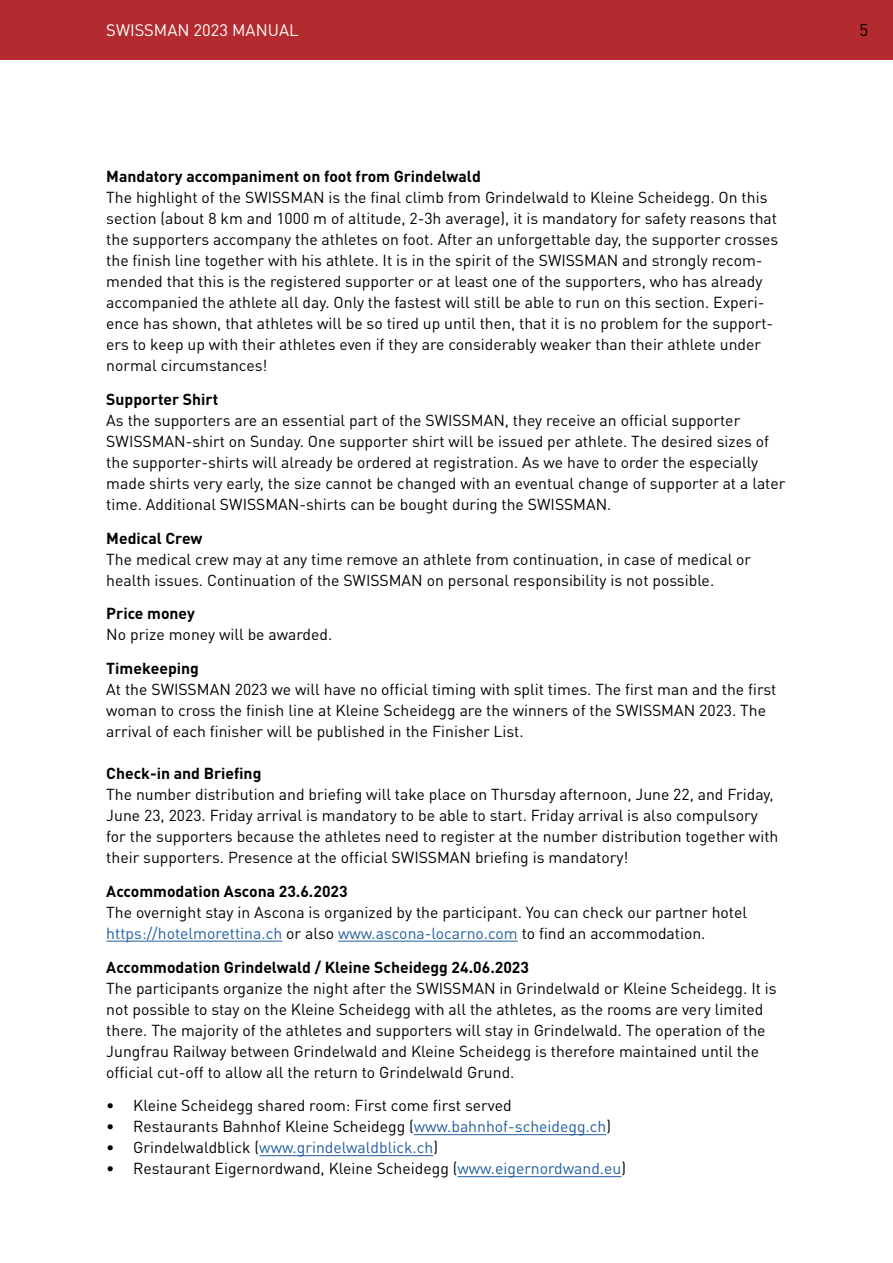
<style>
.page{position:relative;width:893px;height:1263px;background:#fff}
.page>*{position:absolute;margin:0;border:0;box-sizing:border-box;transform-origin:0 0}
.t1{font:16.8px "DIN Pro";color:#000}
.t2{font:16.5px "DIN Pro";color:#fff}
.t3{font:15.75px/21px "DIN Pro";color:#000}
.t4{font:700 15.75px "DIN Pro";color:#000}
.t5{font:15.75px "DIN Pro";color:#215e9e}
.s1{color:#215e9e}
.s2{color:#000}
</style>
<div class="page">
<div style="left:0;top:0;width:893px;height:60px;background:#b32b2e"></div>
<hr style="left:106px;top:941px;width:176px;height:1px;background:#215e9e">
<hr style="left:338px;top:941px;width:180px;height:1px;background:#215e9e">
<hr style="left:414px;top:1134px;width:192px;height:1px;background:#215e9e">
<hr style="left:259px;top:1155px;width:174px;height:1px;background:#215e9e">
<hr style="left:457px;top:1176px;width:164px;height:1px;background:#215e9e">
<p class="t2" style="left:106px;top:19px;width:194px">SWISSMAN 2023 MANUAL</p>
<p class="t1" style="left:859px;top:19px;width:10px">5</p>
<p class="t4" style="left:106px;top:166px;width:376px">Mandatory accompaniment on foot from Grindelwald</p>
<p class="t3" style="left:106px;top:186px;width:673px">The highlight of the SWISSMAN is the final climb from Grindelwald to Kleine Scheidegg. On this section (about 8 km and 1000 m of altitude, 2-3h average), it is mandatory for safety reasons that the supporters accompany the athletes on foot. After an unforgettable day, the supporter crosses the finish line together with his athlete. It is in the spirit of the SWISSMAN and strongly recom&shy;mended that this is the registered supporter or at least one of the supporters, who has already accompanied the athlete all day. Only the fastest will still be able to run on this section. Experi&shy;ence has shown, that athletes will be so tired up until then, that it is no problem for the support&shy;ers to keep up with their athletes even if they are considerably weaker than their athlete under normal circumstances!</p>
<p class="t4" style="left:106px;top:388px;width:113px">Supporter Shirt</p>
<p class="t3" style="left:106px;top:409px;width:681px">As the supporters are an essential part of the SWISSMAN, they receive an official supporter SWISSMAN-shirt on Sunday. One supporter shirt will be issued per athlete. The desired sizes of the supporter-shirts will already be ordered at registration. As we have to order the especially made shirts very early, the size cannot be changed with an eventual change of supporter at a later time. Additional SWISSMAN-shirts can be bought during the SWISSMAN.</p>
<p class="t4" style="left:106px;top:527px;width:98px">Medical Crew</p>
<p class="t3" style="left:106px;top:548px;width:646px">The medical crew may at any time remove an athlete from continuation, in case of medical or health issues. Continuation of the SWISSMAN on personal responsibility is not possible.</p>
<p class="t4" style="left:106px;top:603px;width:90px">Price money</p>
<p class="t3" style="left:106px;top:623px;width:228px">No prize money will be awarded.</p>
<p class="t4" style="left:106px;top:658px;width:94px">Timekeeping</p>
<p class="t3" style="left:106px;top:678px;width:672px">At the SWISSMAN 2023 we will have no official timing with split times. The first man and the first woman to cross the finish line at Kleine Scheidegg are the winners of the SWISSMAN 2023. The arrival of each finisher will be published in the Finisher List.</p>
<p class="t4" style="left:106px;top:763px;width:157px">Check-in and Briefing</p>
<p class="t3" style="left:106px;top:783px;width:674px">The number distribution and briefing will take place on Thursday afternoon, June 22, and Friday, June 23, 2023. Friday arrival is mandatory to be able to start. Friday arrival is also compulsory for the supporters because the athletes need to register at the number distribution together with their supporters. Presence at the official SWISSMAN briefing is mandatory!</p>
<p class="t4" style="left:106px;top:880px;width:243px">Accommodation Ascona 23.6.2023</p>
<p class="t3" style="left:106px;top:901px;width:642px">The overnight stay in Ascona is organized by the participant. You can check our partner hotel <span class="s1">https://hotelmorettina.ch</span> or also <span class="s1">www.ascona-locarno.com</span> to find an accommodation.</p>
<p class="t4" style="left:106px;top:956px;width:424px">Accommodation Grindelwald / Kleine Scheidegg 24.06.2023</p>
<p class="t3" style="left:106px;top:977px;width:672px">The participants organize the night after the SWISSMAN in Grindelwald or Kleine Scheidegg. It is not possible to stay on the Kleine Scheidegg with all the athletes, as the rooms are very limited there. The majority of the athletes and supporters will stay in Grindelwald. The operation of the Jungfrau Railway between Grindelwald and Kleine Scheidegg is therefore maintained until the official cut-off to allow all the return to Grindelwald Grund.</p>
<p class="t3" style="left:106px;top:1094px;width:407px">• Kleine Scheidegg shared room: First come first served</p>
<p class="t3" style="left:106px;top:1115px;width:506px">• Restaurants Bahnhof Kleine Scheidegg (<span class="s1">www.bahnhof-scheidegg.ch</span>)</p>
<p class="t5" style="left:106px;top:1137px;width:333px"><span class="s2">• Grindelwaldblick (</span>www.grindelwaldblick.ch<span class="s2">)</span></p>
<p class="t3" style="left:106px;top:1157px;width:521px">• Restaurant Eigernordwand, Kleine Scheidegg (<span class="s1">www.eigernordwand.eu</span>)</p>
</div>
